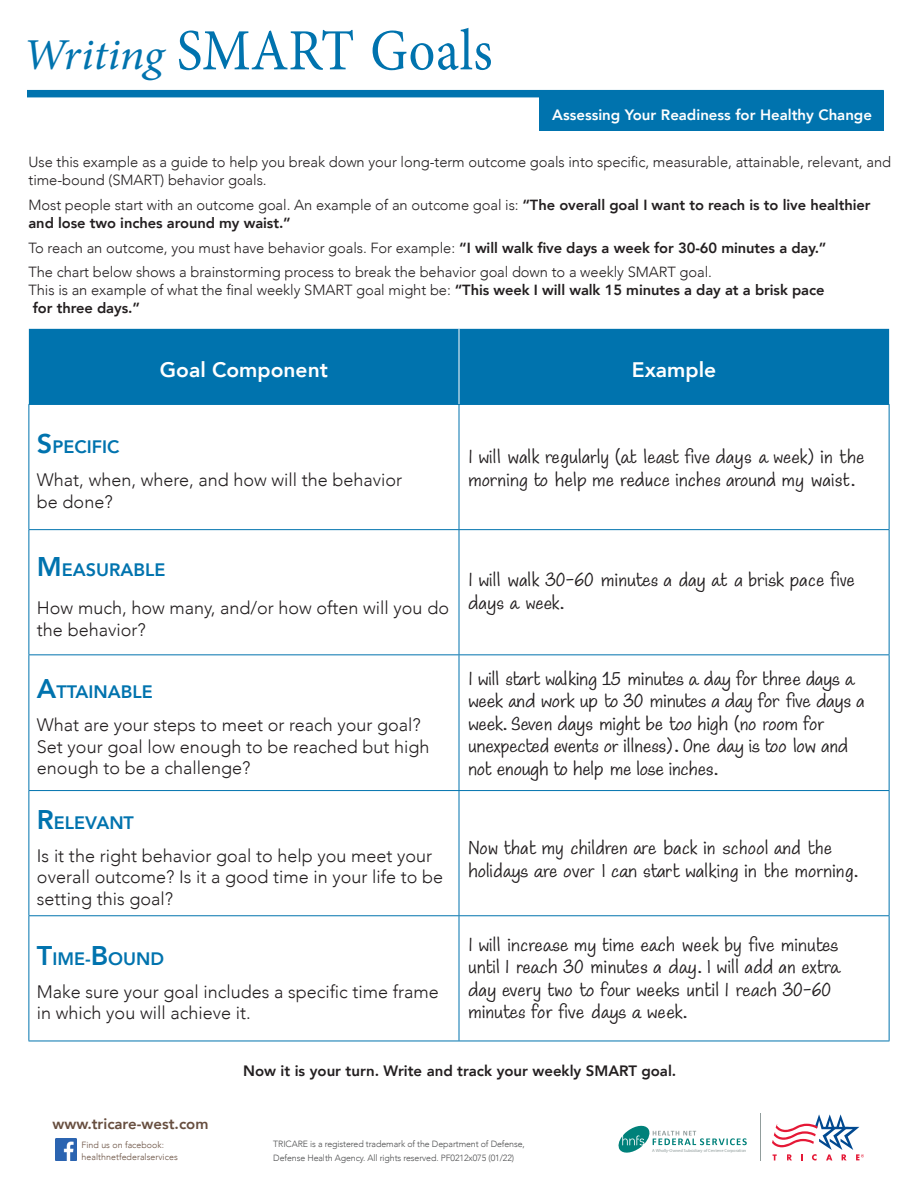
<style>
.page{position:relative;width:918px;height:1188px;background:#fff}
.page>*{position:absolute;margin:0;border:0;box-sizing:border-box;transform-origin:0 0}
.t1{font:58.5px "Minion Pro";letter-spacing:.005em;color:#0073ae;scale:.94 1}
.t2{font:27px/22.5px "Maku";color:#231f20}
.t3{font:800 21px "Avenir";color:#fff}
.t4{font:300 18px/21.6px "Avenir";color:#231f20}
.t5{font:800 18px "Avenir";color:#0073ae}
.t6{font:800 18px "Avenir";color:#0073ae}
.subhead{font:800 15px "Avenir";color:#231f20}
.t7{font:800 15px "Avenir";color:#fff}
.t8{font:800 15px "Avenir";color:#674e3f}
.t9{font:300 14.7px/18px "Avenir";letter-spacing:-.005em;color:#231f20}
.t10{font:800 14.7px/18px "Avenir";letter-spacing:-.005em;color:#231f20}
.t11{font:300 9px/13.5px "Avenir";letter-spacing:-.01em;color:#4b4c4d}
.t12{font:300 9px/12px "Avenir";letter-spacing:.005em;color:#674e3f}
.t13{font:4.35px "Myriad Pro";color:#919d9c}
.s1{font-style:italic;font-size:44.25px}
.s2{font-size:68.7px;color:#fff}
.s3{font-weight:300}
.s4{font-weight:800}
.s5{font-size:27px}
</style>
<div class="page">
<div style="left:539px;top:91px;width:345px;height:40px;background:#0073ae"></div>
<div style="left:29px;top:329px;width:860px;height:75px;background:#0073ae"></div>
<hr style="left:28px;top:404px;width:431px;height:1px;background:#0073ae">
<hr style="left:28px;top:405px;width:1px;height:124px;background:#0073ae">
<hr style="left:459px;top:404px;width:431px;height:1px;background:#0073ae">
<hr style="left:889px;top:405px;width:1px;height:124px;background:#0073ae">
<hr style="left:28px;top:529px;width:431px;height:1px;background:#0073ae">
<hr style="left:28px;top:530px;width:1px;height:124px;background:#0073ae">
<hr style="left:459px;top:529px;width:431px;height:1px;background:#0073ae">
<hr style="left:889px;top:530px;width:1px;height:124px;background:#0073ae">
<hr style="left:28px;top:654px;width:431px;height:1px;background:#0073ae">
<hr style="left:28px;top:655px;width:1px;height:135px;background:#0073ae">
<hr style="left:459px;top:654px;width:431px;height:1px;background:#0073ae">
<hr style="left:889px;top:655px;width:1px;height:135px;background:#0073ae">
<hr style="left:28px;top:790px;width:431px;height:1px;background:#0073ae">
<hr style="left:28px;top:791px;width:1px;height:124px;background:#0073ae">
<hr style="left:459px;top:790px;width:431px;height:1px;background:#0073ae">
<hr style="left:889px;top:791px;width:1px;height:124px;background:#0073ae">
<hr style="left:28px;top:915px;width:431px;height:1px;background:#0073ae">
<hr style="left:28px;top:916px;width:1px;height:125px;background:#0073ae">
<hr style="left:459px;top:915px;width:431px;height:1px;background:#0073ae">
<hr style="left:889px;top:916px;width:1px;height:125px;background:#0073ae">
<hr style="left:28px;top:1041px;width:431px;height:1px;background:#0073ae">
<hr style="left:459px;top:1041px;width:431px;height:1px;background:#0073ae">
<hr style="left:459px;top:329px;width:1px;height:75px;background:#fff">
<hr style="left:459px;top:405px;width:1px;height:124px;background:#0073ae">
<hr style="left:459px;top:530px;width:1px;height:124px;background:#0073ae">
<hr style="left:459px;top:655px;width:1px;height:135px;background:#0073ae">
<hr style="left:459px;top:791px;width:1px;height:124px;background:#0073ae">
<hr style="left:459px;top:916px;width:1px;height:125px;background:#0073ae">
<div style="left:27px;top:90px;width:857px;height:7px;background:#0073ae"></div>
<img style="left:56px;top:1139px;width:21px;height:21px">
<svg style="left:772px;top:1114px;width:92px;height:46px"></svg>
<hr style="left:760px;top:1113px;width:1px;height:48px;background:#919d9c">
<svg style="left:618px;top:1125px;width:129px;height:28px"></svg>
<p class="t1" style="left:23px;top:12px;width:768px"><span class="s1">Writing</span> SMART Goals <span class="s2">Format</span></p>
<p class="t7" style="left:552px;top:104px;width:321px">Assessing Your Readiness for Healthy Change</p>
<p class="t9" style="left:28px;top:153px;width:864px">Use this example as a guide to help you break down your long-term outcome goals into specific, measurable, attainable, relevant, and time-bound (SMART) behavior goals.</p>
<p class="t10" style="left:28px;top:196px;width:844px"><span class="s3">Most people start with an outcome goal. An example of an outcome goal is:</span> “The overall goal I want to reach is to live healthier and lose two inches around my waist.”</p>
<p class="t9" style="left:28px;top:239px;width:800px">To reach an outcome, you must have behavior goals. For example: <span class="s4">“I will walk five days a week for 30-60 minutes a day.”</span></p>
<p class="t9" style="left:28px;top:263px;width:798px">The chart below shows a brainstorming process to break the behavior goal down to a weekly SMART goal.<br>This is an example of what the final weekly SMART goal might be: <span class="s4">“This week I will walk 15 minutes a day at a brisk pace for three days.”</span></p>
<p class="t3" style="left:160px;top:353px;width:169px">Goal Component</p>
<p class="t3" style="left:632px;top:353px;width:86px">Example</p>
<p class="t5" style="left:37px;top:433px;width:84px"><span class="s5">S</span>PECIFIC</p>
<p class="t4" style="left:37px;top:469px;width:367px">What, when, where, and how will the behavior be done?</p>
<p class="t5" style="left:37px;top:556px;width:130px"><span class="s5">M</span>EASURABLE</p>
<p class="t4" style="left:37px;top:597px;width:414px">How much, how many, and/or how often will you do the behavior?</p>
<p class="t5" style="left:37px;top:678px;width:117px"><span class="s5">A</span>TTAINABLE</p>
<p class="t4" style="left:37px;top:714px;width:394px">What are your steps to meet or reach your goal?<br>Set your goal low enough to be reached but high enough to be a challenge?</p>
<p class="t2" style="left:468px;top:443px;width:398px">I will walk regularly (at least five days a week) in the morning to help me reduce inches around my waist.</p>
<p class="t2" style="left:468px;top:566px;width:388px">I will walk 30-60 minutes a day at a brisk pace five days a week.</p>
<p class="t2" style="left:468px;top:653px;width:387px;line-height:45px">I will start walking 15 minutes a day for three days a week. Seven days might be too high (no room for not enough to help me lose inches.</p>
<p class="t2" style="left:468px;top:687px;width:398px">week and work up to 30 minutes a day for five days a</p>
<p class="t2" style="left:468px;top:732px;width:382px">unexpected events or illness). One day is too low and</p>
<p class="t5" style="left:37px;top:808px;width:99px"><span class="s5">R</span>ELEVANT</p>
<p class="t4" style="left:37px;top:845px;width:408px">Is it the right behavior goal to help you meet your overall outcome? Is it a good time in your life to be setting this goal?</p>
<p class="t2" style="left:468px;top:834px;width:393px">Now that my children are back in school and the holidays are over I can start walking in the morning.</p>
<p class="t6" style="left:37px;top:944px;width:129px"><span class="s5">T</span>IME-<span class="s5">B</span>OUND</p>
<p class="t4" style="left:37px;top:981px;width:403px">Make sure your goal includes a specific time frame in which you will achieve it.</p>
<p class="t2" style="left:468px;top:930px;width:373px">I will increase my time each week by five minutes until I reach 30 minutes a day. I will add an extra day every two to four weeks until I reach 30-60 minutes for five days a week.</p>
<p class="subhead" style="left:243px;top:1059px;width:435px">Now it is your turn. Write and track your weekly SMART goal.</p>
<p class="t8" style="left:53px;top:1112px;width:157px">www.tricare-west.com</p>
<p class="t12" style="left:82px;top:1139px;width:98px">Find us on facebook: healthnetfederalservices</p>
<p class="t13" style="left:652px;top:1148px;width:96px">A Wholly-Owned Subsidiary of Centene Corporation</p>
<p class="t11" style="left:273px;top:1138px;width:253px">TRICARE is a registered trademark of the Department of Defense,<br>Defense Health Agency. All rights reserved. PF0212x075 (01/22)</p>
</div>
